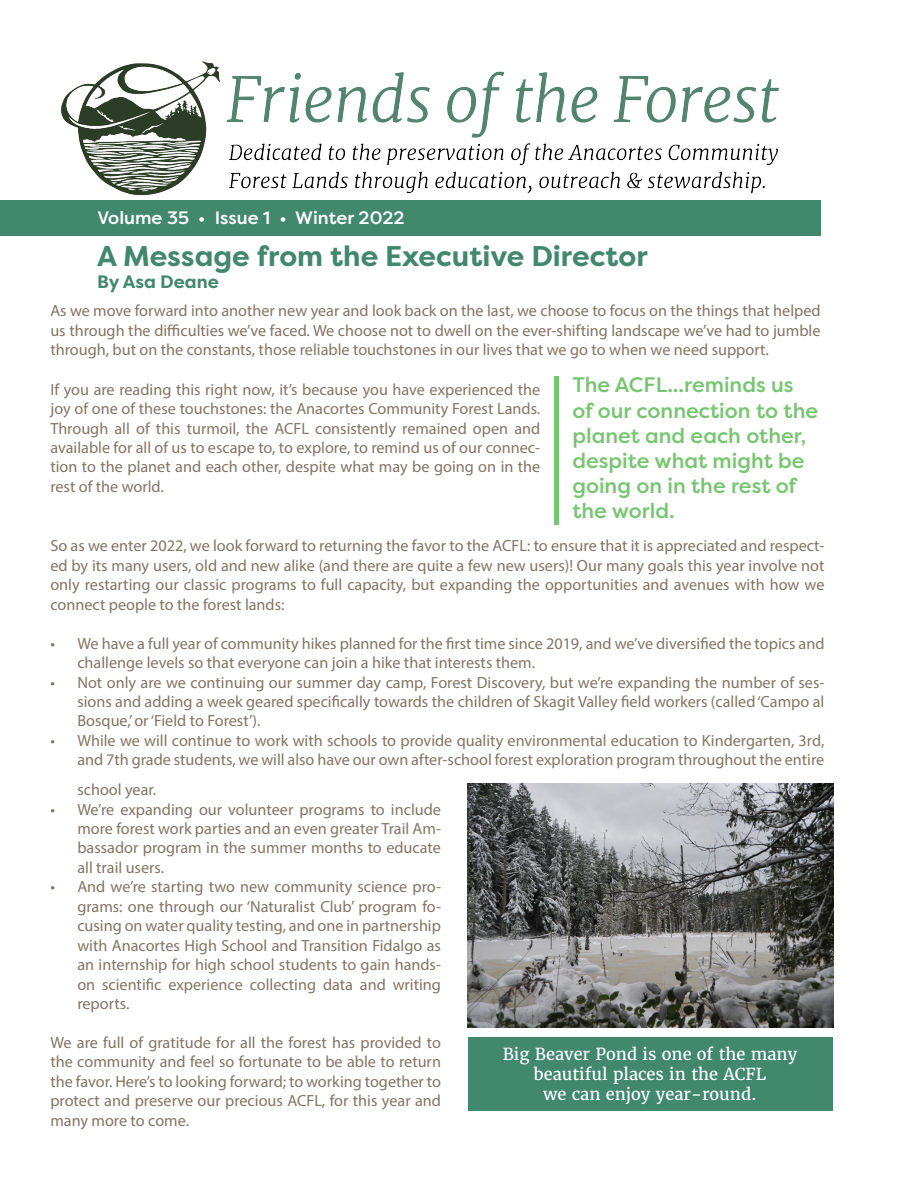
<style>
.page{position:relative;width:918px;height:1188px;background:#fff}
.page>*{position:absolute;margin:0;border:0;box-sizing:border-box;transform-origin:0 0}
.t1{font:700 28.5px "Filson Pro";color:#42886d}
.t2{font:500 21px/25.2px "Filson Pro";color:#77c571}
.t3{font:500 18px "Filson Pro";color:#fff}
.t4{font:700 18px "Filson Pro";color:#42886d}
.t5{font:16.5px/19.8px "Merriweather";color:#fff;text-align:center}
.t6{font:16.2px/19.5px "Myriad Pro";color:#827465;text-align:justify}
</style>
<div class="page">
<img style="left:61px;top:61px;width:718px;height:134px">
<div style="left:0;top:200px;width:821px;height:36px;background:#42886d"></div>
<div style="left:554px;top:377px;width:5px;height:148px;background:#77c571"></div>
<img style="left:468px;top:783px;width:365px;height:245px">
<div style="left:468px;top:1037px;width:364px;height:74px;background:#42886d"></div>
<p class="t3" style="left:98px;top:205px;width:309px">Volume 35 • Issue 1 • Winter 2022</p>
<p class="t1" style="left:97px;top:238px;width:552px">A Message from the Executive Director</p>
<p class="t4" style="left:97px;top:270px;width:123px">By Asa Deane</p>
<p class="t6" style="left:50px;top:301px;width:772px">As we move forward into another new year and look back on the last, we choose to focus on the things that helped us through the difficulties we’ve faced. We choose not to dwell on the ever-shifting landscape we’ve had to jumble through, but on the constants, those reliable touchstones in our lives that we go to when we need support.</p>
<p class="t6" style="left:50px;top:379px;width:491px">If you are reading this right now, it’s because you have experienced the joy of one of these touchstones: the Anacortes Community Forest Lands.<br>Through all of this turmoil, the ACFL consistently remained open and available for all of us to escape to, to explore, to remind us of our connec&shy;tion to the planet and each other, despite what may be going on in the rest of the world.</p>
<p class="t2" style="left:572px;top:372px;width:247px">The ACFL...reminds us of our connection to the planet and each other, despite what might be going on in the rest of the world.</p>
<p class="t6" style="left:50px;top:536px;width:776px">So as we enter 2022, we look forward to returning the favor to the ACFL: to ensure that it is appreciated and respect&shy;ed by its many users, old and new alike (and there are quite a few new users)! Our many goals this year involve not only restarting our classic programs to full capacity, but expanding the opportunities and avenues with how we connect people to the forest lands:</p>
<p class="t6" style="left:77px;top:633px;width:749px;text-indent:-27px">• We have a full year of community hikes planned for the first time since 2019, and we’ve diversified the topics and challenge levels so that everyone can join a hike that interests them.</p>
<p class="t6" style="left:77px;top:672px;width:749px;text-indent:-27px">• Not only are we continuing our summer day camp, Forest Discovery, but we’re expanding the number of ses&shy;sions and adding a week geared specifically towards the children of Skagit Valley field workers (called ‘Campo al Bosque,’ or ‘Field to Forest’).</p>
<p class="t6" style="left:50px;top:730px;width:776px;text-align:right">• While we will continue to work with schools to provide quality environmental education to Kindergarten, 3rd, and 7th grade students, we will also have our own after-school forest exploration program throughout the entire</p>
<p class="t6" style="left:77px;top:780px;width:80px">school year.</p>
<p class="t6" style="left:77px;top:799px;width:365px;text-indent:-27px">• We’re expanding our volunteer programs to include more forest work parties and an even greater Trail Am&shy;bassador program in the summer months to educate all trail users.</p>
<p class="t6" style="left:77px;top:877px;width:365px;text-indent:-27px">• And we’re starting two new community science pro&shy;grams: one through our ‘Naturalist Club’ program fo&shy;cusing on water quality testing, and one in partnership with Anacortes High School and Transition Fidalgo as an internship for high school students to gain hands&shy;on scientific experience collecting data and writing reports.</p>
<p class="t6" style="left:50px;top:1032px;width:392px">We are full of gratitude for all the forest has provided to the community and feel so fortunate to be able to return the favor. Here’s to looking forward; to working together to protect and preserve our precious ACFL, for this year and many more to come.</p>
<p class="t5" style="left:503px;top:1044px;width:296px">Big Beaver Pond is one of the many beautiful places in the ACFL</p>
<p class="t5" style="left:543px;top:1084px;width:215px">we can enjoy year-round.</p>
</div>
